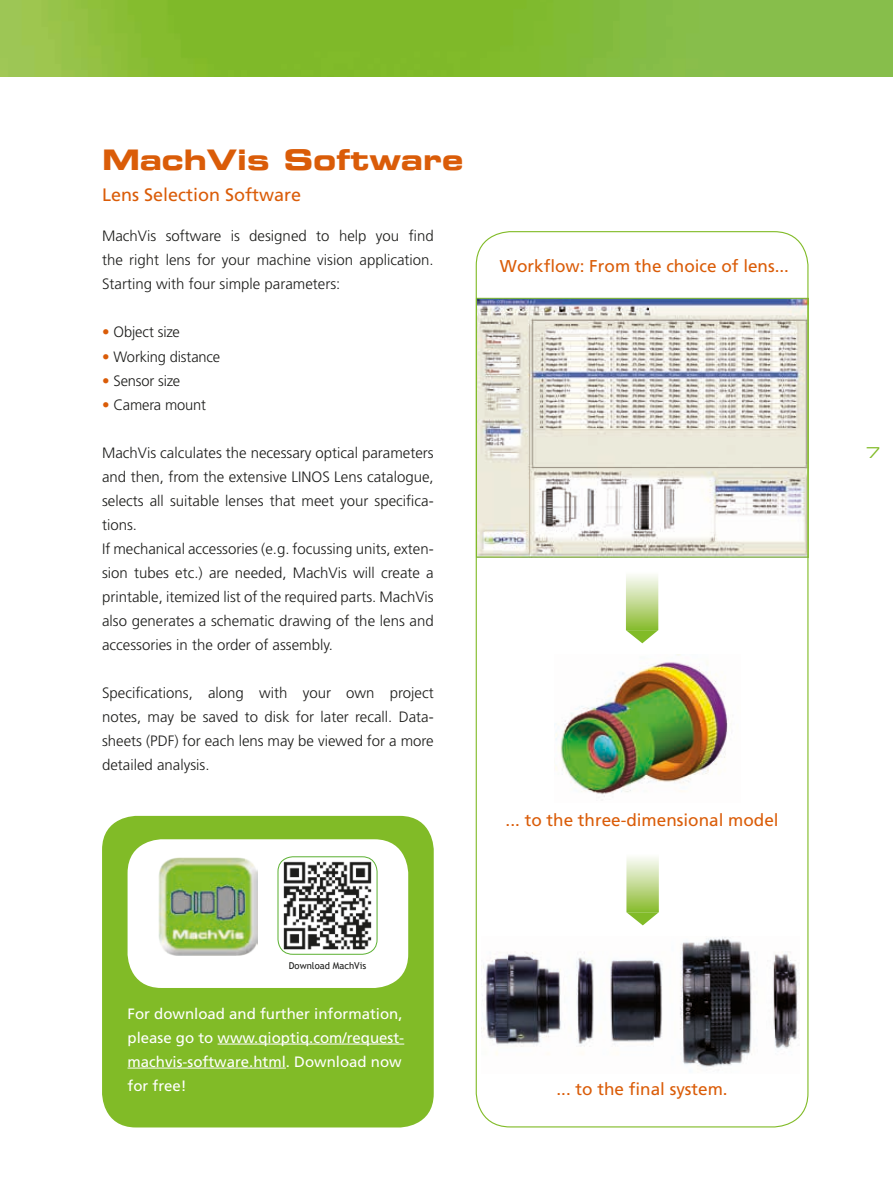
<style>
.page{position:relative;width:893px;height:1191px;background:#fff}
.page>*{position:absolute;margin:0;border:0;box-sizing:border-box;transform-origin:0 0}
.t1{font:28.5px "Eurostile LT Bold Extended Two";color:#da5c08}
.t2{font:18px "Frutiger";color:#da5c08}
.t3{font:17.1px "Frutiger";color:#da5c08}
.t4{font:300 15px/24px "Frutiger";color:#1d1d1b;text-align:justify}
.t5{font:15px/24px "Frutiger";color:#fff}
.t6{font:15px "Eurostile LT Std Ex 2";color:#81bb27}
.t7{font:9.45px "Trebuchet MS";color:#1d1d1b}
.s1{font-family:"LINOS Frutiger 45 light";font-weight:400;color:#da5c08}
</style>
<div class="page">
<img style="left:0;top:0;width:893px;height:76px">
<img style="left:478px;top:300px;width:328px;height:255px">
<img style="left:555px;top:654px;width:173px;height:146px">
<div style="left:626px;top:570px;width:32px;height:60px;background:linear-gradient(to bottom,#fff,#8dbc34)"></div>
<svg style="left:626px;top:630px;width:32px;height:13px"></svg>
<div style="left:626px;top:852px;width:33px;height:60px;background:linear-gradient(to bottom,#fff,#8dbd34)"></div>
<svg style="left:626px;top:912px;width:33px;height:13px"></svg>
<img style="left:481px;top:937px;width:319px;height:135px">
<div style="left:102px;top:816px;width:332px;height:311px;background:#81bb27;border-radius:34px"></div>
<hr style="left:218px;top:1043px;width:186px;height:1px;background:#fff">
<hr style="left:128px;top:1067px;width:158px;height:1px;background:#fff">
<div style="left:128px;top:839px;width:280px;height:149px;background:#fff;border-radius:34px"></div>
<img style="left:282px;top:859px;width:92px;height:93px">
<div style="left:277px;top:856px;width:101px;height:98px;border:1px solid #5bb031;border-radius:15px"></div>
<img style="left:159px;top:857px;width:98px;height:98px">
<h1 class="t1" style="left:102px;top:139px;width:363px">MachVis Software</h1>
<p class="t2" style="left:102px;top:184px;width:201px">Lens Selection Software</p>
<p class="t4" style="left:102px;top:224px;width:333px">MachVis software is designed to help you find the right lens for your machine vision application.<br>Starting with four simple parameters:</p>
<p class="t4" style="left:102px;top:320px;width:79px"><span class="s1">•</span> Object size</p>
<p class="t4" style="left:102px;top:344px;width:120px"><span class="s1">•</span> Working distance</p>
<p class="t4" style="left:102px;top:368px;width:80px"><span class="s1">•</span> Sensor size</p>
<p class="t4" style="left:102px;top:392px;width:105px"><span class="s1">•</span> Camera mount</p>
<p class="t4" style="left:102px;top:440px;width:333px;text-align:left">MachVis calculates the necessary optical parameters and then, from the extensive LINOS Lens catalogue, selects all suitable lenses that meet your specifica&shy;tions.<br>If mechanical accessories (e.g. focussing units, exten&shy;sion tubes etc.) are needed, MachVis will create a printable, itemized list of the required parts. MachVis also generates a schematic drawing of the lens and accessories in the order of assembly.</p>
<p class="t4" style="left:102px;top:680px;width:333px">Specifications, along with your own project notes, may be saved to disk for later recall. Data&shy;sheets (PDF) for each lens may be viewed for a more detailed analysis.</p>
<p class="t3" style="left:500px;top:256px;width:291px">Workflow: From the choice of lens...</p>
<p class="t3" style="left:506px;top:810px;width:274px">... to the three-dimensional model</p>
<p class="t7" style="left:289px;top:959px;width:79px">Download MachVis</p>
<p class="t5" style="left:128px;top:1001px;width:278px">For download and further information, please go to www.qioptiq.com/request&shy;machvis-software.html. Download now for free!</p>
<p class="t3" style="left:556px;top:1078px;width:173px">... to the final system.</p>
<p class="t6" style="left:866px;top:442px;width:16px">7</p>
</div>
